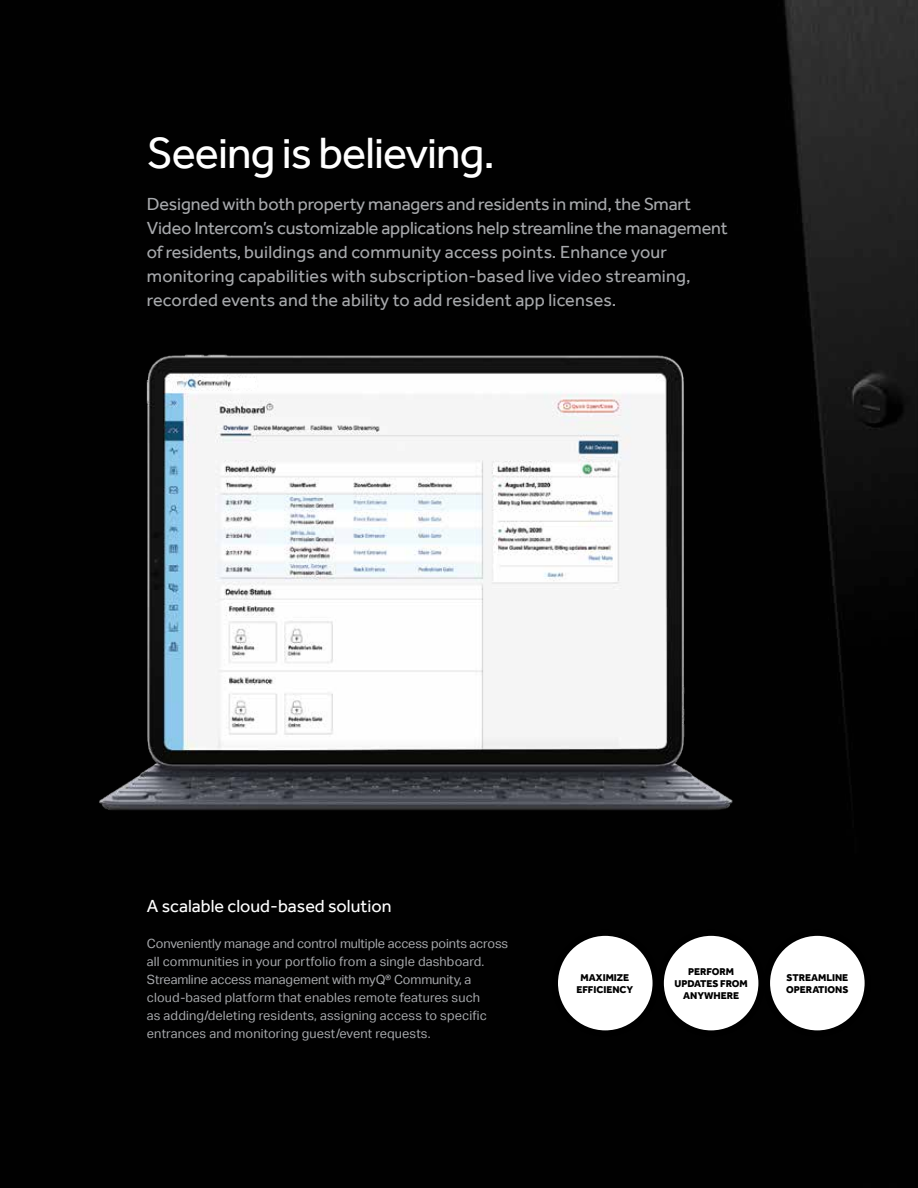
<style>
.page{position:relative;width:918px;height:1188px;background:#fff}
.page>*{position:absolute;margin:0;border:0;box-sizing:border-box;transform-origin:0 0}
.t1{font:45px "Effra";letter-spacing:-.02em;color:#fff}
.t2{font:18px/24px "Effra";letter-spacing:-.01em;color:#a7a9ac}
.t3{font:18px "Effra";color:#fff}
.t4{font:12.75px/18px "Aktiv Grotesk";letter-spacing:.01em;color:#a7a9ac}
.t5{font:800 10.2px/12px "Effra";color:#000;text-align:center}
</style>
<div class="page">
<img style="left:0;top:0;width:918px;height:1188px">
<img style="left:95px;top:339px;width:640px;height:476px">
<div style="left:555px;top:933px;width:101px;height:100px;background:#fff;border-radius:50%"></div>
<div style="left:552px;top:930px;width:107px;height:106px;border:6px solid #000;border-radius:50%"></div>
<div style="left:767px;top:933px;width:101px;height:100px;background:#fff;border-radius:50%"></div>
<div style="left:764px;top:930px;width:107px;height:106px;border:6px solid #000;border-radius:50%"></div>
<div style="left:661px;top:933px;width:100px;height:100px;background:#fff;border-radius:50%"></div>
<div style="left:658px;top:930px;width:106px;height:106px;border:6px solid #000;border-radius:50%"></div>
<div style="left:232px;top:378px;width:23px;height:9px;background:#fff"></div>
<h1 class="t1" style="left:147px;top:134px;width:350px">Seeing is believing.</h1>
<p class="t2" style="left:147px;top:194px;width:582px">Designed with both property managers and residents in mind, the Smart Video Intercom’s customizable applications help streamline the management of residents, buildings and community access points. Enhance your monitoring capabilities with subscription-based live video streaming, recorded events and the ability to add resident app licenses.</p>
<p class="t3" style="left:147px;top:898px;width:246px">A scalable cloud-based solution</p>
<p class="t4" style="left:147px;top:935px;width:363px">Conveniently manage and control multiple access points across all communities in your portfolio from a single dashboard.<br>Streamline access management with myQ® Community, a cloud-based platform that enables remote features such<br>as adding/deleting residents, assigning access to specific entrances and monitoring guest/event requests.</p>
<p class="t5" style="left:674px;top:967px;width:75px">PERFORM<br>UPDATES FROM<br>ANYWHERE</p>
<p class="t5" style="left:576px;top:972px;width:58px">MAXIMIZE<br>EFFICIENCY</p>
<p class="t5" style="left:786px;top:972px;width:64px;text-align:left">STREAMLINE<br>OPERATIONS</p>
</div>
